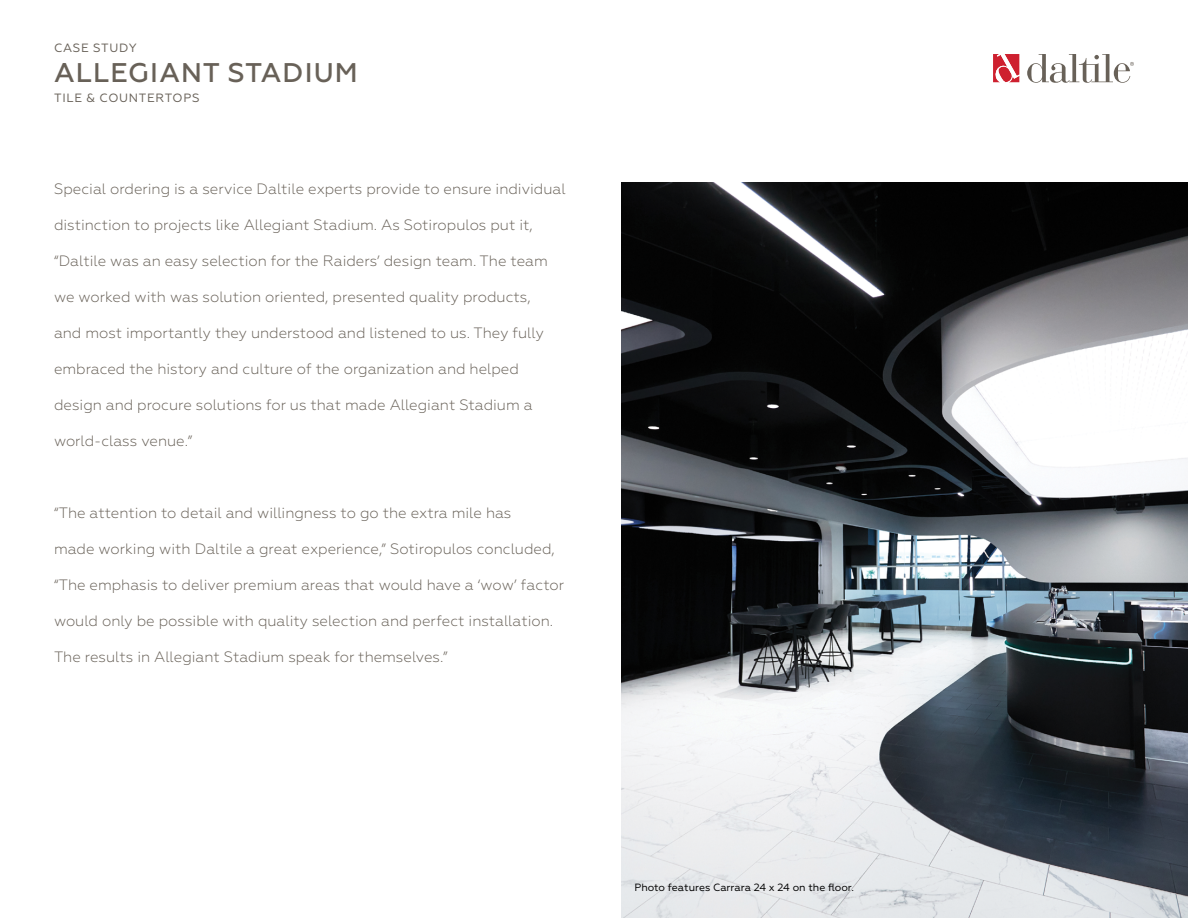
<style>
.page{position:relative;width:1188px;height:918px;background:#fff}
.page>*{position:absolute;margin:0;border:0;box-sizing:border-box;transform-origin:0 0}
.t1{font:500 27px "Geometria";letter-spacing:.04em;color:#686158}
.t2{font:300 15px "Geometria";color:#686158}
.t3{font:12px "Geometria";letter-spacing:.06em;color:#686158}
.t4{font:10.5px "Geometria";color:#000}
</style>
<div class="page">
<svg style="left:993px;top:54px;width:26px;height:29px"></svg>
<svg style="left:1027px;top:54px;width:107px;height:29px"></svg>
<img style="left:621px;top:183px;width:567px;height:735px">
<p class="t3" style="left:54px;top:41px;width:84px">CASE STUDY</p>
<h1 class="t1" style="left:54px;top:57px;width:305px">ALLEGIANT STADIUM</h1>
<p class="t3" style="left:54px;top:91px;width:147px">TILE &amp; COUNTERTOPS</p>
<p class="t2" style="left:54px;top:180px;width:513px">Special ordering is a service Daltile experts provide to ensure individual</p>
<p class="t2" style="left:54px;top:216px;width:480px">distinction to projects like Allegiant Stadium. As Sotiropulos put it,</p>
<p class="t2" style="left:54px;top:252px;width:495px">“Daltile was an easy selection for the Raiders’ design team. The team</p>
<p class="t2" style="left:54px;top:288px;width:478px">we worked with was solution oriented, presented quality products,</p>
<p class="t2" style="left:54px;top:324px;width:491px">and most importantly they understood and listened to us. They fully</p>
<p class="t2" style="left:54px;top:360px;width:466px">embraced the history and culture of the organization and helped</p>
<p class="t2" style="left:54px;top:396px;width:480px">design and procure solutions for us that made Allegiant Stadium a</p>
<p class="t2" style="left:54px;top:432px;width:140px">world-class venue.”</p>
<p class="t2" style="left:54px;top:504px;width:459px">“The attention to detail and willingness to go the extra mile has</p>
<p class="t2" style="left:54px;top:540px;width:502px">made working with Daltile a great experience,” Sotiropulos concluded,</p>
<p class="t2" style="left:54px;top:576px;width:512px">“The emphasis to deliver premium areas that would have a ‘wow’ factor</p>
<p class="t2" style="left:54px;top:612px;width:501px">would only be possible with quality selection and perfect installation.</p>
<p class="t2" style="left:54px;top:648px;width:395px">The results in Allegiant Stadium speak for themselves.”</p>
<p class="t4" style="left:634px;top:881px;width:221px">Photo features Carrara 24 x 24 on the floor.</p>
</div>
